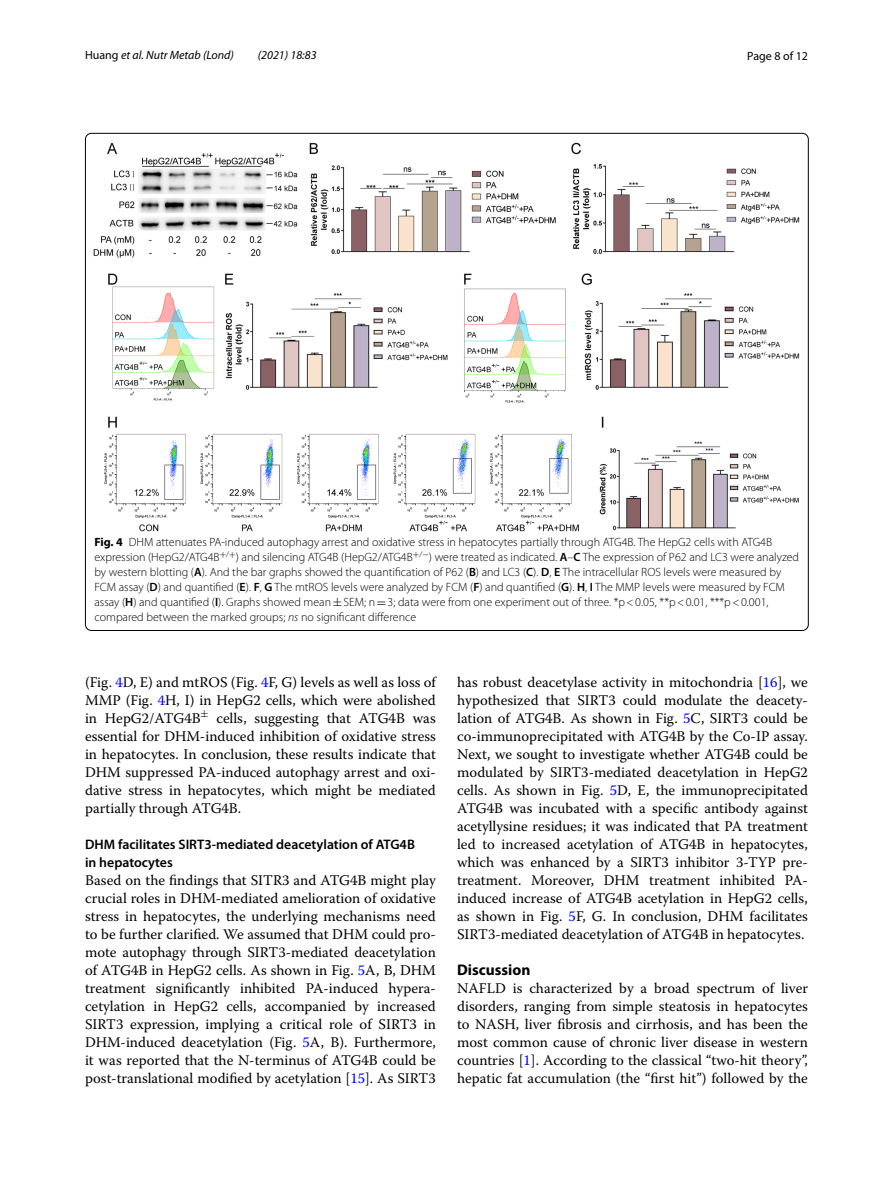
<style>
.page{position:relative;width:893px;height:1187px;background:#fff}
.page>*{position:absolute;margin:0;border:0;box-sizing:border-box;transform-origin:0 0}
.t1{font:700 15.45px "Myriad Pro";color:#000}
.t2{font:14.7px/18px "Warnock Pro";color:#000;text-align:justify}
.t3{font:600 13.8px/18px "Myriad Pro";color:#000}
.t4{font:300 12px/15px "Myriad Pro";color:#000}
.t5{font:italic 12px "Myriad Pro";color:#000}
.t6{font:12px "Myriad Pro";color:#000}
.s1{font-style:normal}
.s2{font-weight:700}
.s3{font-weight:600}
.s4{font-family:"MTSY";font-weight:400}
.s5{font-style:italic}
.s6{color:#00f}
</style>
<div class="page">
<img style="left:94px;top:142px;width:706px;height:389px">
<p class="t5" style="left:85px;top:48px;width:150px"><span class="s1">Huang</span> et al. Nutr Metab (Lond)</p>
<p class="t5" style="left:258px;top:48px;width:60px">(2021) 18:83</p>
<p class="t6" style="left:747px;top:48px;width:62px">Page 8 of 12</p>
<p class="t4" style="left:94px;top:535px;width:706px"><span class="s2">Fig. 4</span> DHM attenuates PA-induced autophagy arrest and oxidative stress in hepatocytes partially through ATG4B. The HepG2 cells with ATG4B expression (HepG2/ATG4B<sup>+</sup><sup>/</sup><sup>+</sup>) and silencing ATG4B (HepG2/ATG4B<sup>+</sup><sup>/</sup><sup>−</sup>) were treated as indicated. <span class="s3">A</span>–<span class="s3">C</span> The expression of P62 and LC3 were analyzed by western blotting (<span class="s3">A</span>). And the bar graphs showed the quantification of P62 (<span class="s3">B</span>) and LC3 (<span class="s3">C</span>). <span class="s3">D</span>, <span class="s3">E</span> The intracellular ROS levels were measured by FCM assay (<span class="s3">D</span>) and quantified (<span class="s3">E</span>). <span class="s3">F</span>, <span class="s3">G</span> The mtROS levels were analyzed by FCM (<span class="s3">F</span>) and quantified (<span class="s3">G</span>). <span class="s3">H</span>, <span class="s3">I</span> The MMP levels were measured by FCM assay (<span class="s3">H</span>) and quantified (<span class="s3">I</span>). Graphs showed mean<span class="s4">±</span>SEM; n<span class="s4">=</span>3; data were from one experiment out of three. *p&lt;0.05, **p&lt;0.01, ***p&lt;0.001, compared between the marked groups; <span class="s5">ns</span> no significant difference</p>
<p class="t2" style="left:85px;top:672px;width:352px">(Fig. <span class="s6">4</span>D, E) and mtROS (Fig. <span class="s6">4</span>F, G) levels as well as loss of MMP (Fig. <span class="s6">4</span>H, I) in HepG2 cells, which were abolished in HepG2/ATG4B<sup>±</sup> cells, suggesting that ATG4B was essential for DHM-induced inhibition of oxidative stress in hepatocytes. In conclusion, these results indicate that DHM suppressed PA-induced autophagy arrest and oxi&shy;dative stress in hepatocytes, which might be mediated partially through ATG4B.</p>
<p class="t3" style="left:85px;top:835px;width:331px">DHM facilitates SIRT3‑mediated deacetylation of ATG4B in hepatocytes</p>
<p class="t2" style="left:85px;top:870px;width:352px">Based on the findings that SITR3 and ATG4B might play crucial roles in DHM-mediated amelioration of oxidative stress in hepatocytes, the underlying mechanisms need to be further clarified. We assumed that DHM could pro&shy;mote autophagy through SIRT3-mediated deacetylation of ATG4B in HepG2 cells. As shown in Fig. <span class="s6">5</span>A, B, DHM treatment significantly inhibited PA-induced hypera&shy;cetylation in HepG2 cells, accompanied by increased SIRT3 expression, implying a critical role of SIRT3 in DHM-induced deacetylation (Fig. <span class="s6">5</span>A, B). Furthermore, it was reported that the N-terminus of ATG4B could be post-translational modified by acetylation [<span class="s6">15</span>]. As SIRT3</p>
<p class="t2" style="left:457px;top:672px;width:352px">has robust deacetylase activity in mitochondria [<span class="s6">16</span>], we hypothesized that SIRT3 could modulate the deacety&shy;lation of ATG4B. As shown in Fig. <span class="s6">5</span>C, SIRT3 could be co-immunoprecipitated with ATG4B by the Co-IP assay.<br>Next, we sought to investigate whether ATG4B could be modulated by SIRT3-mediated deacetylation in HepG2 cells. As shown in Fig. <span class="s6">5</span>D, E, the immunoprecipitated ATG4B was incubated with a specific antibody against acetyllysine residues; it was indicated that PA treatment led to increased acetylation of ATG4B in hepatocytes, which was enhanced by a SIRT3 inhibitor 3-TYP pre&shy;treatment. Moreover, DHM treatment inhibited PA&shy;induced increase of ATG4B acetylation in HepG2 cells, as shown in Fig. <span class="s6">5</span>F, G. In conclusion, DHM facilitates SIRT3-mediated deacetylation of ATG4B in hepatocytes.</p>
<p class="t1" style="left:457px;top:959px;width:75px">Discussion</p>
<p class="t2" style="left:457px;top:978px;width:352px">NAFLD is characterized by a broad spectrum of liver disorders, ranging from simple steatosis in hepatocytes to NASH, liver fibrosis and cirrhosis, and has been the most common cause of chronic liver disease in western countries [<span class="s6">1</span>]. According to the classical “two-hit theory”, hepatic fat accumulation (the “first hit”) followed by the</p>
</div>
